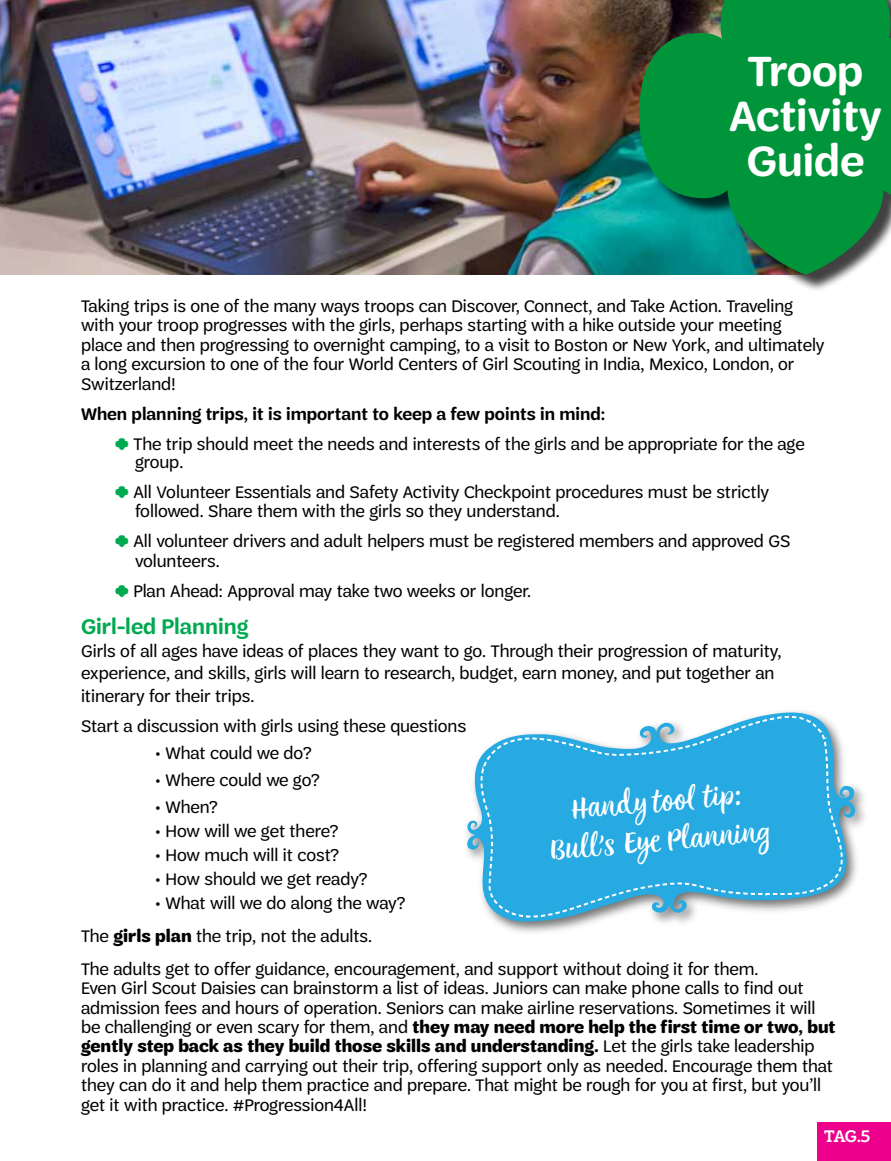
<style>
.page{position:relative;width:891px;height:1161px;background:#fff}
.page>*{position:absolute;margin:0;border:0;box-sizing:border-box;transform-origin:0 0}
.t1{font:600 45px/45px "Trefoil Sans";color:#fff;text-align:center}
.t2{font:30px/39px "Thin Mint Script";color:#fff;text-align:center}
.t3{font:600 22.5px "Trefoil Sans";color:#00a94f}
.t4{font:18px/19.5px "Trefoil Sans";color:#000}
.t5{font:500 18px "Trefoil Slab";color:#fff}
.s1{font-weight:600}
.s2{color:#00a94f}
.s3{font-weight:700}
</style>
<div class="page">
<img style="left:0;top:0;width:639px;height:275px">
<div style="left:642px;top:0;width:249px;height:293px;background:#000;opacity:.75"></div>
<svg style="left:639px;top:0;width:252px;height:275px;background:#0a8d48"></svg>
<img style="left:497px;top:711px;width:368px;height:222px">
<svg style="left:466px;top:712px;width:390px;height:210px"></svg>
<svg style="left:480px;top:713px;width:363px;height:205px;background:#4db6e2"></svg>
<div style="left:818px;top:1122px;width:73px;height:39px;background:#ec008c"></div>
<h1 class="t1" style="left:729px;top:49px;width:154px">Troop<br>Activity<br>Guide</h1>
<p class="t4" style="left:81px;top:296px;width:745px">Taking trips is one of the many ways troops can Discover, Connect, and Take Action. Traveling with your troop progresses with the girls, perhaps starting with a hike outside your meeting place and then progressing to overnight camping, to a visit to Boston or New York, and ultimately a long excursion to one of the four World Centers of Girl Scouting in India, Mexico, London, or Switzerland!</p>
<p class="t4" style="left:115px;top:399px;width:692px;line-height:30px;text-indent:-34px"><span class="s1">When planning trips, it is important to keep a few points in mind:<br></span><span class="s2">☙</span> The trip should meet the needs and interests of the girls and be appropriate for the age</p>
<p class="t4" style="left:115px;top:447px;width:656px;line-height:30px;text-indent:20px">group.<br><span class="s2">☙</span> All Volunteer Essentials and Safety Activity Checkpoint procedures must be strictly</p>
<p class="t4" style="left:115px;top:496px;width:677px;line-height:30px;text-indent:20px">followed. Share them with the girls so they understand.<br><span class="s2">☙</span> All volunteer drivers and adult helpers must be registered members and approved GS</p>
<p class="t4" style="left:115px;top:546px;width:418px;line-height:30px;text-indent:20px">volunteers.<br><span class="s2">☙</span> Plan Ahead: Approval may take two weeks or longer.</p>
<p class="t3" style="left:81px;top:614px;width:169px">Girl-led Planning</p>
<p class="t4" style="left:81px;top:639px;width:702px;line-height:22.5px">Girls of all ages have ideas of places they want to go. Through their progression of maturity, experience, and skills, girls will learn to research, budget, earn money, and put together an itinerary for their trips.</p>
<p class="t4" style="left:81px;top:716px;width:387px">Start a discussion with girls using these questions</p>
<p class="t4" style="left:155px;top:743px;width:158px">• What could we do?</p>
<p class="t4" style="left:155px;top:770px;width:166px">• Where could we go?</p>
<p class="t4" style="left:155px;top:797px;width:64px">• When?</p>
<p class="t4" style="left:155px;top:821px;width:185px">• How will we get there?</p>
<p class="t4" style="left:155px;top:845px;width:186px">• How much will it cost?</p>
<p class="t4" style="left:155px;top:869px;width:214px">• How should we get ready?</p>
<p class="t4" style="left:81px;top:886px;width:679px;line-height:33px;text-indent:74px">• What will we do along the way?<br>The <span class="s3">girls plan</span> the trip, not the adults.<br>The adults get to offer guidance, encouragement, and support without doing it for them.</p>
<p class="t4" style="left:81px;top:978px;width:756px">Even Girl Scout Daisies can brainstorm a list of ideas. Juniors can make phone calls to find out admission fees and hours of operation. Seniors can make airline reservations. Sometimes it will be challenging or even scary for them, and <span class="s3">they may need more help the first time or two, but gently step back as they build those skills and understanding.</span> Let the girls take leadership roles in planning and carrying out their trip, offering support only as needed. Encourage them that they can do it and help them practice and prepare. That might be rough for you at first, but you’ll get it with practice. #Progression4All!</p>
<h2 class="t2" style="left:545px;top:791px;width:222px;rotate:-5deg">Handy tool tip:<br>Bull’s Eye Planning</h2>
<p class="t5" style="left:824px;top:1126px;width:48px">TAG.5</p>
</div>
